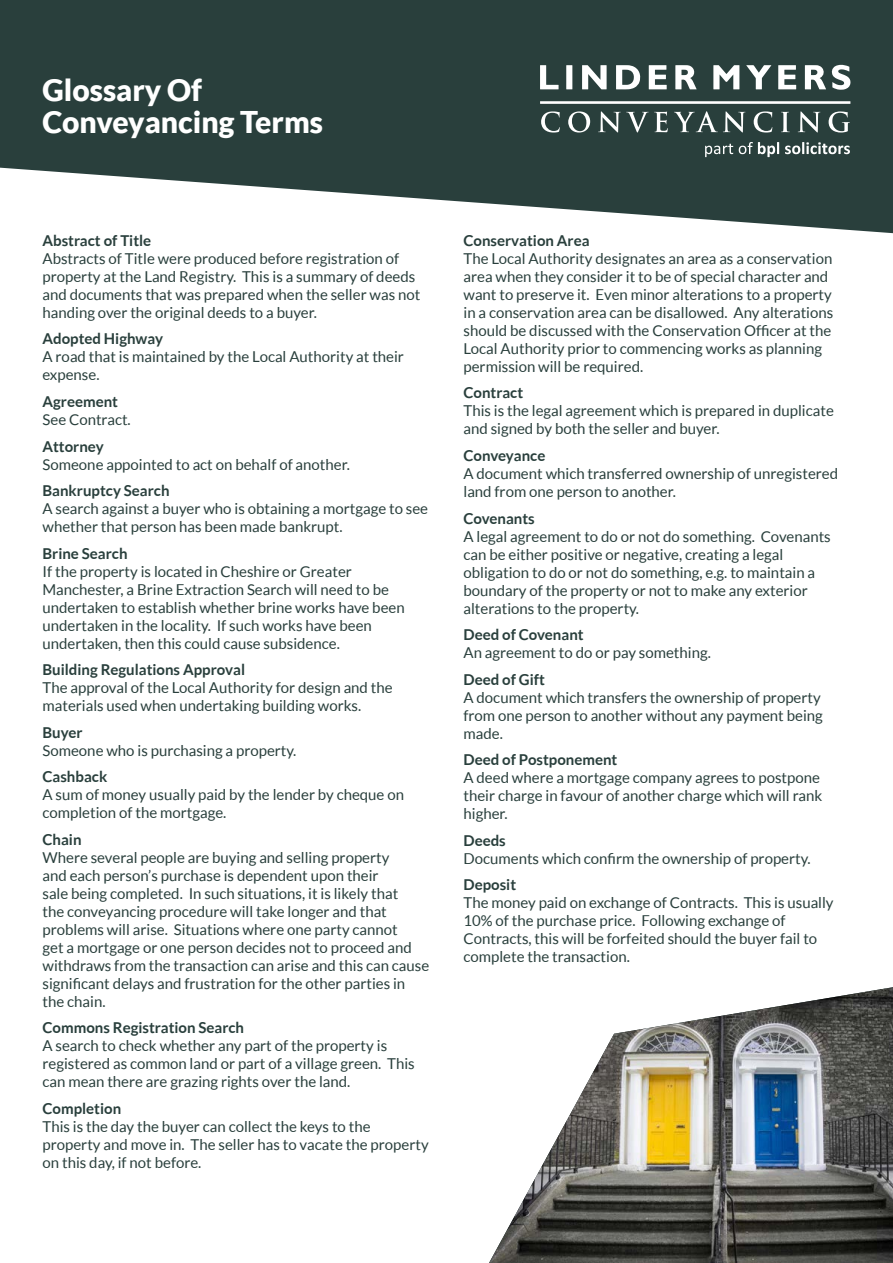
<style>
.page{position:relative;width:893px;height:1263px;background:#fff}
.page>*{position:absolute;margin:0;border:0;box-sizing:border-box;transform-origin:0 0}
.t1{font:900 30px/32px "Lato";color:#fff}
.t2{font:15px/18px "Lato";color:#293f3c}
.t3{font:700 15px "Lato";color:#293f3c}
</style>
<div class="page">
<img style="left:489px;top:987px;width:404px;height:276px">
<svg style="left:0;top:0;width:893px;height:233px;background:#495b59"></svg>
<svg style="left:540px;top:101px;width:310px;height:3px"></svg>
<svg style="left:713px;top:65px;width:26px;height:24px"></svg>
<svg style="left:582px;top:65px;width:25px;height:24px"></svg>
<svg style="left:616px;top:65px;width:24px;height:24px"></svg>
<svg style="left:675px;top:65px;width:22px;height:24px"></svg>
<svg style="left:649px;top:65px;width:18px;height:24px"></svg>
<svg style="left:778px;top:65px;width:18px;height:24px"></svg>
<svg style="left:805px;top:65px;width:45px;height:25px"></svg>
<svg style="left:746px;top:65px;width:25px;height:24px"></svg>
<svg style="left:540px;top:65px;width:19px;height:24px"></svg>
<svg style="left:566px;top:65px;width:6px;height:24px"></svg>
<svg style="left:541px;top:111px;width:19px;height:22px"></svg>
<svg style="left:568px;top:111px;width:22px;height:22px"></svg>
<svg style="left:598px;top:111px;width:70px;height:22px"></svg>
<svg style="left:674px;top:111px;width:71px;height:21px"></svg>
<svg style="left:754px;top:111px;width:18px;height:22px"></svg>
<svg style="left:781px;top:112px;width:9px;height:20px"></svg>
<svg style="left:798px;top:111px;width:22px;height:21px"></svg>
<svg style="left:829px;top:111px;width:21px;height:22px"></svg>
<svg style="left:705px;top:144px;width:28px;height:13px"></svg>
<svg style="left:739px;top:142px;width:40px;height:15px"></svg>
<svg style="left:785px;top:142px;width:65px;height:12px"></svg>
<h1 class="t1" style="left:43px;top:73px;width:282px">Glossary Of<br>Conveyancing Terms</h1>
<p class="t3" style="left:43px;top:232px;width:110px">Abstract of Title</p>
<p class="t2" style="left:43px;top:249px;width:379px">Abstracts of Title were produced before registration of property at the Land Registry. This is a summary of deeds and documents that was prepared when the seller was not handing over the original deeds to a buyer.</p>
<p class="t3" style="left:43px;top:330px;width:122px">Adopted Highway</p>
<p class="t2" style="left:43px;top:348px;width:363px">A road that is maintained by the Local Authority at their expense.</p>
<p class="t3" style="left:43px;top:393px;width:77px">Agreement</p>
<p class="t2" style="left:43px;top:410px;width:90px">See Contract.</p>
<p class="t3" style="left:43px;top:437px;width:63px">Attorney</p>
<p class="t2" style="left:43px;top:455px;width:309px">Someone appointed to act on behalf of another.</p>
<p class="t3" style="left:43px;top:482px;width:129px">Bankruptcy Search</p>
<p class="t2" style="left:43px;top:499px;width:387px">A search against a buyer who is obtaining a mortgage to see whether that person has been made bankrupt.</p>
<p class="t3" style="left:43px;top:544px;width:87px">Brine Search</p>
<p class="t2" style="left:43px;top:562px;width:364px">If the property is located in Cheshire or Greater Manchester, a Brine Extraction Search will need to be undertaken to establish whether brine works have been undertaken in the locality. If such works have been undertaken, then this could cause subsidence.</p>
<p class="t3" style="left:43px;top:661px;width:204px">Building Regulations Approval</p>
<p class="t2" style="left:43px;top:678px;width:352px">The approval of the Local Authority for design and the materials used when undertaking building works.</p>
<p class="t3" style="left:43px;top:723px;width:42px">Buyer</p>
<p class="t2" style="left:43px;top:741px;width:255px">Someone who is purchasing a property.</p>
<p class="t3" style="left:43px;top:768px;width:66px">Cashback</p>
<p class="t2" style="left:43px;top:785px;width:363px">A sum of money usually paid by the lender by cheque on completion of the mortgage.</p>
<p class="t3" style="left:43px;top:830px;width:40px">Chain</p>
<p class="t2" style="left:43px;top:848px;width:388px">Where several people are buying and selling property<br>and each person’s purchase is dependent upon their<br>sale being completed. In such situations, it is likely that<br>the conveyancing procedure will take longer and that problems will arise. Situations where one party cannot<br>get a mortgage or one person decides not to proceed and withdraws from the transaction can arise and this can cause significant delays and frustration for the other parties in the chain.</p>
<p class="t3" style="left:43px;top:1019px;width:203px">Commons Registration Search</p>
<p class="t2" style="left:43px;top:1036px;width:374px">A search to check whether any part of the property is registered as common land or part of a village green. This can mean there are grazing rights over the land.</p>
<p class="t3" style="left:43px;top:1099px;width:80px">Completion</p>
<p class="t2" style="left:43px;top:1117px;width:388px">This is the day the buyer can collect the keys to the property and move in. The seller has to vacate the property on this day, if not before.</p>
<p class="t3" style="left:463px;top:232px;width:128px">Conservation Area</p>
<p class="t2" style="left:463px;top:249px;width:371px">The Local Authority designates an area as a conservation area when they consider it to be of special character and want to preserve it. Even minor alterations to a property in a conservation area can be disallowed. Any alterations should be discussed with the Conservation Officer at the Local Authority prior to commencing works as planning permission will be required.</p>
<p class="t3" style="left:463px;top:384px;width:61px">Contract</p>
<p class="t2" style="left:463px;top:402px;width:372px">This is the legal agreement which is prepared in duplicate and signed by both the seller and buyer.</p>
<p class="t3" style="left:463px;top:447px;width:83px">Conveyance</p>
<p class="t2" style="left:463px;top:464px;width:376px">A document which transferred ownership of unregistered land from one person to another.</p>
<p class="t3" style="left:463px;top:509px;width:73px">Covenants</p>
<p class="t2" style="left:463px;top:527px;width:369px">A legal agreement to do or not do something. Covenants can be either positive or negative, creating a legal obligation to do or not do something, e.g. to maintain a boundary of the property or not to make any exterior alterations to the property.</p>
<p class="t3" style="left:463px;top:626px;width:122px">Deed of Covenant</p>
<p class="t2" style="left:463px;top:643px;width:249px">An agreement to do or pay something.</p>
<p class="t3" style="left:463px;top:670px;width:83px">Deed of Gift</p>
<p class="t2" style="left:463px;top:688px;width:361px">A document which transfers the ownership of property from one person to another without any payment being made.</p>
<p class="t3" style="left:463px;top:751px;width:155px">Deed of Postponement</p>
<p class="t2" style="left:463px;top:768px;width:360px">A deed where a mortgage company agrees to postpone their charge in favour of another charge which will rank higher.</p>
<p class="t3" style="left:463px;top:831px;width:44px">Deeds</p>
<p class="t2" style="left:463px;top:849px;width:349px">Documents which confirm the ownership of property.</p>
<p class="t3" style="left:463px;top:876px;width:54px">Deposit</p>
<p class="t2" style="left:463px;top:893px;width:372px">The money paid on exchange of Contracts. This is usually 10% of the purchase price. Following exchange of Contracts, this will be forfeited should the buyer fail to complete the transaction.</p>
</div>
